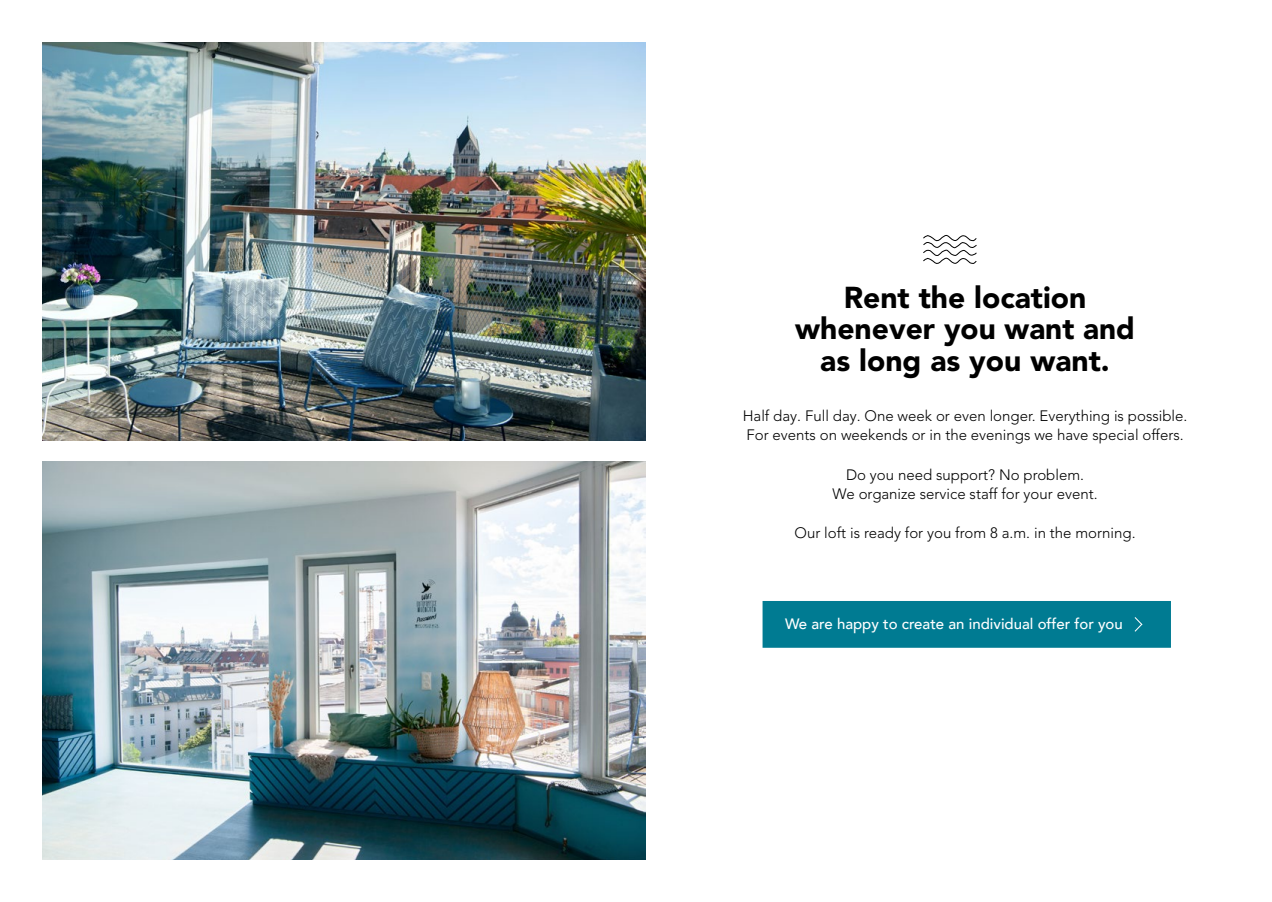
<style>
.page{position:relative;width:1272px;height:902px;background:#fff}
.page>*{position:absolute;margin:0;border:0;box-sizing:border-box;transform-origin:0 0}
.t1{font:900 30px/31.5px "Avenir LT Std";color:#000;text-align:center}
.t2{font:300 15px/19.5px "Avenir LT Pro";color:#000}
.t3{font:500 15px "Avenir";color:#fff}
</style>
<div class="page">
<svg style="left:923px;top:235px;width:54px;height:29px"></svg>
<div style="left:762px;top:601px;width:408px;height:46px;background:#007b92"></div>
<svg style="left:1134px;top:617px;width:9px;height:15px"></svg>
<img style="left:43px;top:43px;width:603px;height:397px">
<img style="left:43px;top:461px;width:603px;height:398px">
<h1 class="t1" style="left:795px;top:281px;width:341px">Rent the location whenever you want and as long as you want.</h1>
<p class="t2" style="left:742px;top:406px;width:446px">Half day. Full day. One week or even longer. Everything is possible.<br>For events on weekends or in the evenings we have special offers.</p>
<p class="t2" style="left:832px;top:464px;width:266px;text-align:center">Do you need support? No problem.<br>We organize service staff for your event.</p>
<p class="t2" style="left:794px;top:523px;width:342px">Our loft is ready for you from 8 a.m. in the morning.</p>
<p class="t3" style="left:785px;top:610px;width:339px">We are happy to create an individual offer for you</p>
</div>
